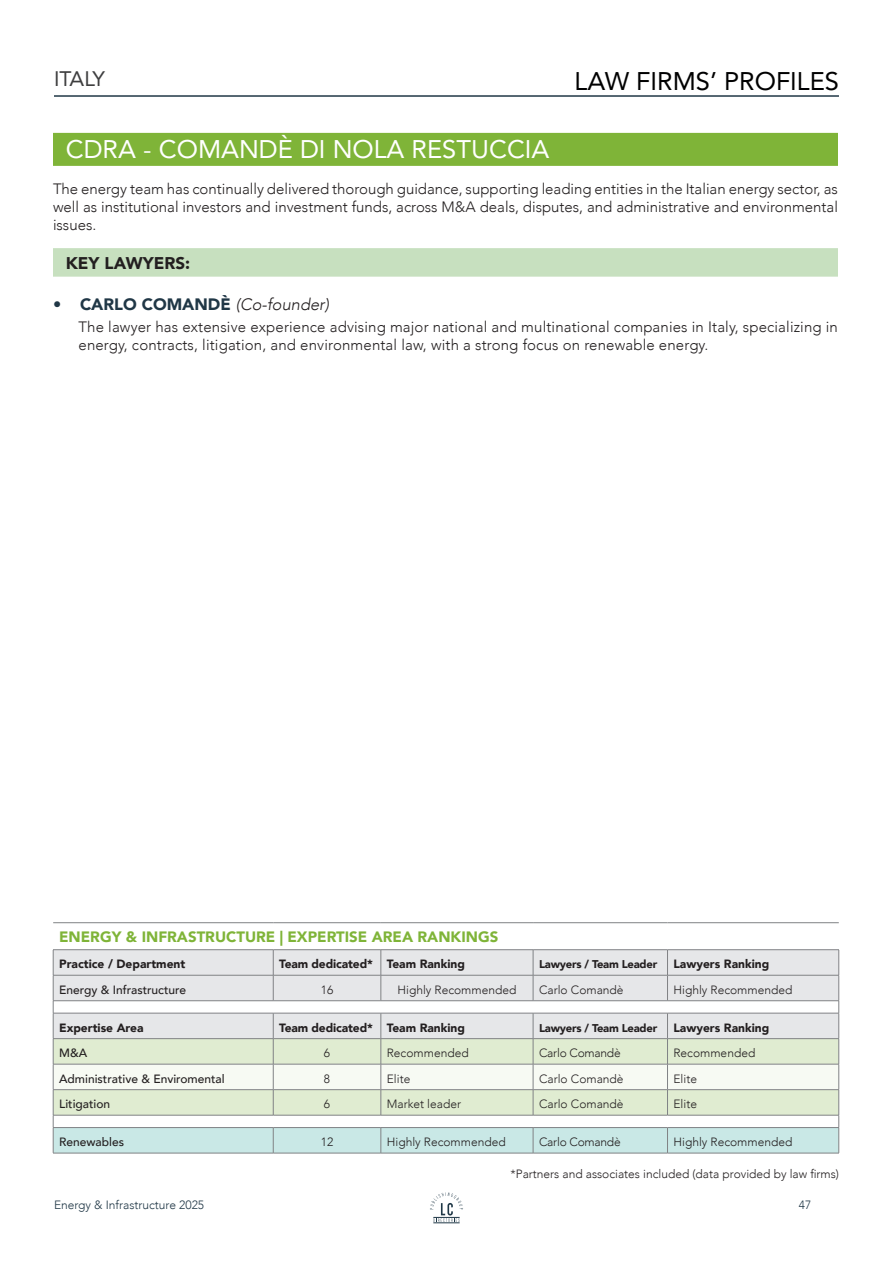
<style>
.page{position:relative;width:893px;height:1263px;background:#fff}
.page>*{position:absolute;margin:0;border:0;box-sizing:border-box;transform-origin:0 0}
.t1{font:25.5px "Avenir";color:#fff}
.t2{font:25.5px "Avenir";color:#000001}
.t3{font:21px "Avenir";letter-spacing:-.045em;color:#3e3e3f}
.t4{font:900 16.95px "Avenir";color:#231f20}
.t5{font:900 16.5px "Avenir";color:#203746}
.t6{font:300 15px/18px "Avenir";letter-spacing:.01em;color:#231f20;text-align:justify}
.t7{font:900 15px "Avenir";color:#7fb438}
.t8{font:300 12px "Avenir";color:#231f20}
.t9{font:900 12px "Avenir";color:#231f20}
.t10{font:500 12px "Avenir";color:#231f20}
.t11{font:300 12px "Avenir";color:#203746}
.t12{font:300 12px "Avenir";letter-spacing:-.02em;color:#231f20}
.t13{font:900 11.25px "Avenir";letter-spacing:-.02em;color:#231f20}
.s1{font-weight:300;font-style:italic;color:#231f20}
</style>
<div class="page">
<svg style="left:430px;top:1192px;width:33px;height:31px"></svg>
<hr style="left:54px;top:95px;width:785px;height:2px;background:#203746">
<div style="left:53px;top:133px;width:785px;height:33px;background:#7fb438"></div>
<div style="left:53px;top:248px;width:785px;height:29px;background:#c7e0bf"></div>
<hr style="left:53px;top:949px;width:220px;height:1px;background:#808285">
<hr style="left:273px;top:949px;width:108px;height:1px;background:#808285">
<hr style="left:381px;top:949px;width:152px;height:1px;background:#808285">
<hr style="left:533px;top:949px;width:134px;height:1px;background:#808285">
<hr style="left:667px;top:949px;width:172px;height:1px;background:#808285">
<hr style="left:53px;top:922px;width:220px;height:1px;background:#808285">
<hr style="left:273px;top:922px;width:108px;height:1px;background:#808285">
<hr style="left:381px;top:922px;width:152px;height:1px;background:#808285">
<hr style="left:533px;top:922px;width:134px;height:1px;background:#808285">
<hr style="left:667px;top:922px;width:172px;height:1px;background:#808285">
<hr style="left:53px;top:1153px;width:220px;height:1px;background:#808285">
<hr style="left:273px;top:1153px;width:108px;height:1px;background:#808285">
<hr style="left:381px;top:1153px;width:152px;height:1px;background:#808285">
<hr style="left:533px;top:1153px;width:134px;height:1px;background:#808285">
<hr style="left:667px;top:1153px;width:172px;height:1px;background:#808285">
<svg style="left:53px;top:950px;width:786px;height:203px"></svg>
<hr style="left:53px;top:1115px;width:220px;height:1px;background:#808285">
<hr style="left:273px;top:1115px;width:108px;height:1px;background:#808285">
<hr style="left:381px;top:1115px;width:152px;height:1px;background:#808285">
<hr style="left:533px;top:1115px;width:134px;height:1px;background:#808285">
<hr style="left:667px;top:1115px;width:172px;height:1px;background:#808285">
<h2 class="t3" style="left:54px;top:61px;width:53px">ITALY</h2>
<p class="t2" style="left:575px;top:61px;width:266px">LAW FIRMS’ PROFILES</p>
<p class="t1" style="left:66px;top:129px;width:485px">CDRA - COMANDÈ DI NOLA RESTUCCIA</p>
<p class="t6" style="left:53px;top:180px;width:786px">The energy team has continually delivered thorough guidance, supporting leading entities in the Italian energy sector, as well as institutional investors and investment funds, across M&amp;A deals, disputes, and administrative and environmental issues.</p>
<p class="t4" style="left:66px;top:249px;width:126px">KEY LAWYERS:</p>
<p class="t5" style="left:53px;top:290px;width:278px">• CARLO COMANDÈ <span class="s1">(Co-founder)</span></p>
<p class="t6" style="left:79px;top:318px;width:761px">The lawyer has extensive experience advising major national and multinational companies in Italy, specializing in energy, contracts, litigation, and environmental law, with a strong focus on renewable energy.</p>
<p class="t7" style="left:59px;top:924px;width:441px">ENERGY &amp; INFRASTRUCTURE | EXPERTISE AREA RANKINGS</p>
<p class="t9" style="left:59px;top:954px;width:128px">Practice / Department</p>
<p class="t9" style="left:279px;top:954px;width:95px">Team dedicated*</p>
<p class="t9" style="left:387px;top:954px;width:80px">Team Ranking</p>
<p class="t13" style="left:539px;top:954px;width:120px">Lawyers / Team Leader</p>
<p class="t9" style="left:673px;top:954px;width:97px">Lawyers Ranking</p>
<p class="t10" style="left:59px;top:979px;width:128px">Energy &amp; Infrastructure</p>
<p class="t8" style="left:321px;top:983px;width:14px">16</p>
<p class="t8" style="left:397px;top:983px;width:120px">Highly Recommended</p>
<p class="t8" style="left:539px;top:983px;width:86px">Carlo Comandè</p>
<p class="t8" style="left:673px;top:983px;width:120px">Highly Recommended</p>
<p class="t9" style="left:59px;top:1017px;width:86px">Expertise Area</p>
<p class="t9" style="left:279px;top:1017px;width:95px">Team dedicated*</p>
<p class="t9" style="left:387px;top:1017px;width:80px">Team Ranking</p>
<p class="t13" style="left:539px;top:1018px;width:120px">Lawyers / Team Leader</p>
<p class="t9" style="left:673px;top:1017px;width:97px">Lawyers Ranking</p>
<p class="t10" style="left:59px;top:1043px;width:29px">M&amp;A</p>
<p class="t8" style="left:324px;top:1046px;width:8px">6</p>
<p class="t8" style="left:387px;top:1046px;width:83px">Recommended</p>
<p class="t12" style="left:539px;top:1046px;width:83px">Carlo Comandè</p>
<p class="t8" style="left:673px;top:1046px;width:83px">Recommended</p>
<p class="t10" style="left:59px;top:1068px;width:167px">Administrative &amp; Enviromental</p>
<p class="t8" style="left:324px;top:1072px;width:8px">8</p>
<p class="t8" style="left:387px;top:1072px;width:25px">Elite</p>
<p class="t8" style="left:539px;top:1072px;width:86px">Carlo Comandè</p>
<p class="t8" style="left:673px;top:1072px;width:25px">Elite</p>
<p class="t10" style="left:59px;top:1094px;width:53px">Litigation</p>
<p class="t8" style="left:324px;top:1097px;width:8px">6</p>
<p class="t8" style="left:387px;top:1097px;width:76px">Market leader</p>
<p class="t8" style="left:539px;top:1097px;width:86px">Carlo Comandè</p>
<p class="t8" style="left:673px;top:1097px;width:25px">Elite</p>
<p class="t10" style="left:59px;top:1132px;width:66px">Renewables</p>
<p class="t8" style="left:321px;top:1135px;width:14px">12</p>
<p class="t8" style="left:387px;top:1135px;width:120px">Highly Recommended</p>
<p class="t12" style="left:539px;top:1135px;width:83px">Carlo Comandè</p>
<p class="t8" style="left:673px;top:1135px;width:120px">Highly Recommended</p>
<p class="t8" style="left:510px;top:1166px;width:330px">*Partners and associates included (data provided by law firms)</p>
<p class="t11" style="left:54px;top:1198px;width:152px">Energy &amp; Infrastructure 2025</p>
<p class="t11" style="left:799px;top:1198px;width:14px">47</p>
</div>
